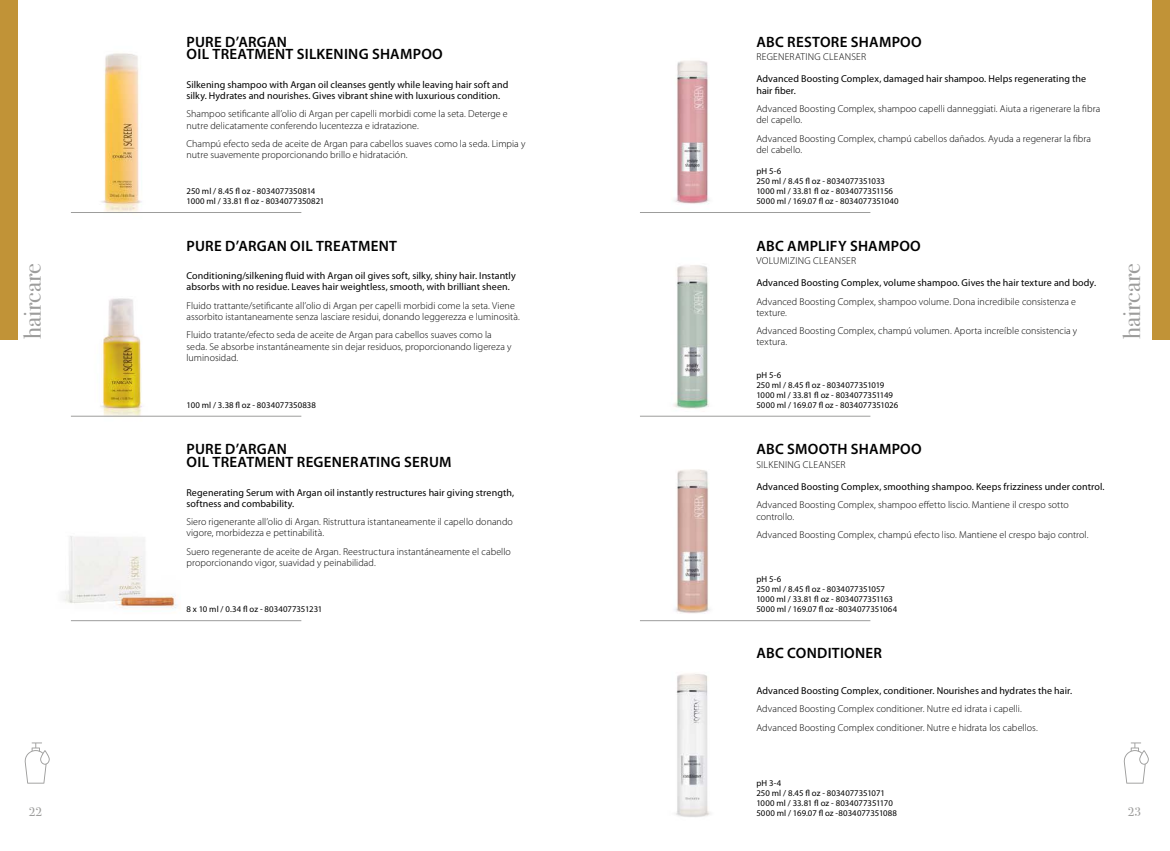
<style>
.page{position:relative;width:1170px;height:851px;background:#fff}
.page>*{position:absolute;margin:0;border:0;box-sizing:border-box;transform-origin:0 0}
.t1{font:25px "Bodoni Svty Two ITCTT";color:#9d9d9c}
.t2{font:600 15px/12.5px "Myriad Pro";letter-spacing:.015em;color:#000}
.t3{font:12.5px "Bodoni Svty Two ITCTT";color:#9d9d9c}
.t4{font:300 10px/11.2px "Myriad Pro";letter-spacing:.005em;color:#000}
.t5{font:10px/11.2px "Myriad Pro";letter-spacing:.005em;color:#000}
.t6{font:8.75px/10px "Myriad Pro";letter-spacing:.005em;color:#000}
</style>
<div class="page">
<img style="left:0;top:0;width:1169px;height:817px">
<svg style="left:24px;top:742px;width:26px;height:41px"></svg>
<div style="left:0;top:0;width:17px;height:339px;background:#c19337"></div>
<svg style="left:1123px;top:742px;width:25px;height:41px"></svg>
<div style="left:1152px;top:0;width:17px;height:339px;background:#c19337"></div>
<hr style="left:71px;top:212px;width:230px;height:1px;background:#9d9d9c">
<hr style="left:640px;top:212px;width:230px;height:1px;background:#9d9d9c">
<hr style="left:71px;top:416px;width:230px;height:1px;background:#9d9d9c">
<hr style="left:640px;top:416px;width:230px;height:1px;background:#9d9d9c">
<hr style="left:71px;top:620px;width:230px;height:1px;background:#9d9d9c">
<hr style="left:640px;top:620px;width:230px;height:1px;background:#9d9d9c">
<h1 class="t1" style="left:12px;top:339px;width:77px;rotate:-90deg">haircare</h1>
<h2 class="t2" style="left:187px;top:35px;width:258px">PURE D’ARGAN<br>OIL TREATMENT SILKENING SHAMPOO</h2>
<p class="t5" style="left:186px;top:79px;width:323px">Silkening shampoo with Argan oil cleanses gently while leaving hair soft and silky. Hydrates and nourishes. Gives vibrant shine with luxurious condition.</p>
<p class="t4" style="left:186px;top:108px;width:323px">Shampoo setificante all’olio di Argan per capelli morbidi come la seta. Deterge e nutre delicatamente conferendo lucentezza e idratazione.</p>
<p class="t4" style="left:186px;top:138px;width:340px">Champú efecto seda de aceite de Argan para cabellos suaves como la seda. Limpia y nutre suavemente proporcionando brillo e hidratación.</p>
<p class="t6" style="left:186px;top:186px;width:139px">250 ml / 8.45 fl oz - 8034077350814<br>1000 ml / 33.81 fl oz - 8034077350821</p>
<h2 class="t2" style="left:187px;top:239px;width:212px">PURE D’ARGAN OIL TREATMENT</h2>
<p class="t5" style="left:186px;top:270px;width:331px">Conditioning/silkening fluid with Argan oil gives soft, silky, shiny hair. Instantly absorbs with no residue. Leaves hair weightless, smooth, with brilliant sheen.</p>
<p class="t4" style="left:186px;top:300px;width:335px">Fluido trattante/setificante all’olio di Argan per capelli morbidi come la seta. Viene assorbito istantaneamente senza lasciare residui, donando leggerezza e luminosità.</p>
<p class="t4" style="left:186px;top:329px;width:326px">Fluido tratante/efecto seda de aceite de Argan para cabellos suaves como la seda. Se absorbe instantáneamente sin dejar residuos, proporcionando ligereza y luminosidad.</p>
<p class="t6" style="left:186px;top:399px;width:131px">100 ml / 3.38 fl oz - 8034077350838</p>
<h2 class="t2" style="left:187px;top:442px;width:266px">PURE D’ARGAN<br>OIL TREATMENT REGENERATING SERUM</h2>
<p class="t5" style="left:186px;top:486px;width:329px">Regenerating Serum with Argan oil instantly restructures hair giving strength, softness and combability.</p>
<p class="t4" style="left:186px;top:516px;width:328px">Siero rigenerante all’olio di Argan. Ristruttura istantaneamente il capello donando vigore, morbidezza e pettinabilità.</p>
<p class="t4" style="left:186px;top:545px;width:326px">Suero regenerante de aceite de Argan. Reestructura instantáneamente el cabello proporcionando vigor, suavidad y peinabilidad.</p>
<p class="t6" style="left:186px;top:603px;width:137px">8 x 10 ml / 0.34 fl oz - 8034077351231</p>
<h2 class="t2" style="left:756px;top:35px;width:167px">ABC RESTORE SHAMPOO</h2>
<p class="t4" style="left:756px;top:51px;width:111px">REGENERATING CLEANSER</p>
<p class="t5" style="left:756px;top:73px;width:331px">Advanced Boosting Complex, damaged hair shampoo. Helps regenerating the hair fiber.</p>
<p class="t4" style="left:756px;top:103px;width:345px">Advanced Boosting Complex, shampoo capelli danneggiati. Aiuta a rigenerare la fibra del capello.</p>
<p class="t4" style="left:756px;top:132px;width:336px">Advanced Boosting Complex, champú cabellos dañados. Ayuda a regenerar la fibra del cabello.</p>
<p class="t6" style="left:756px;top:166px;width:144px">pH 5-6<br>250 ml / 8.45 fl oz - 8034077351033<br>1000 ml / 33.81 fl oz - 8034077351156<br>5000 ml / 169.07 fl oz - 8034077351040</p>
<h2 class="t2" style="left:756px;top:239px;width:166px">ABC AMPLIFY SHAMPOO</h2>
<p class="t4" style="left:756px;top:255px;width:101px">VOLUMIZING CLEANSER</p>
<p class="t5" style="left:756px;top:277px;width:341px">Advanced Boosting Complex, volume shampoo. Gives the hair texture and body.</p>
<p class="t4" style="left:756px;top:295px;width:321px">Advanced Boosting Complex, shampoo volume. Dona incredibile consistenza e texture.</p>
<p class="t4" style="left:756px;top:325px;width:322px">Advanced Boosting Complex, champú volumen. Aporta increíble consistencia y textura.</p>
<p class="t6" style="left:756px;top:369px;width:143px">pH 5-6<br>250 ml / 8.45 fl oz - 8034077351019<br>1000 ml / 33.81 fl oz - 8034077351149<br>5000 ml / 169.07 fl oz - 8034077351026</p>
<h2 class="t2" style="left:756px;top:442px;width:167px">ABC SMOOTH SHAMPOO</h2>
<p class="t4" style="left:756px;top:459px;width:91px">SILKENING CLEANSER</p>
<p class="t5" style="left:756px;top:481px;width:350px">Advanced Boosting Complex, smoothing shampoo. Keeps frizziness under control.</p>
<p class="t4" style="left:756px;top:499px;width:314px">Advanced Boosting Complex, shampoo effetto liscio. Mantiene il crespo sotto controllo.</p>
<p class="t4" style="left:756px;top:529px;width:333px">Advanced Boosting Complex, champú efecto liso. Mantiene el crespo bajo control.</p>
<p class="t6" style="left:756px;top:573px;width:142px">pH 5-6<br>250 ml / 8.45 fl oz - 8034077351057<br>1000 ml / 33.81 fl oz - 8034077351163<br>5000 ml / 169.07 fl oz -8034077351064</p>
<h2 class="t2" style="left:756px;top:646px;width:127px">ABC CONDITIONER</h2>
<p class="t5" style="left:756px;top:684px;width:317px">Advanced Boosting Complex, conditioner. Nourishes and hydrates the hair.</p>
<p class="t4" style="left:756px;top:699px;width:283px;line-height:18.4px">Advanced Boosting Complex conditioner. Nutre ed idrata i capelli.<br>Advanced Boosting Complex conditioner. Nutre e hidrata los cabellos.</p>
<h1 class="t1" style="left:1110px;top:339px;width:77px;rotate:-90deg">haircare</h1>
<p class="t6" style="left:756px;top:777px;width:138px">pH 3-4<br>250 ml / 8.45 fl oz - 8034077351071<br>1000 ml / 33.81 fl oz - 8034077351170</p>
<p class="t3" style="left:29px;top:800px;width:15px">22</p>
<p class="t6" style="left:756px;top:807px;width:142px">5000 ml / 169.07 fl oz -8034077351088</p>
<p class="t3" style="left:1127px;top:800px;width:15px">23</p>
</div>
